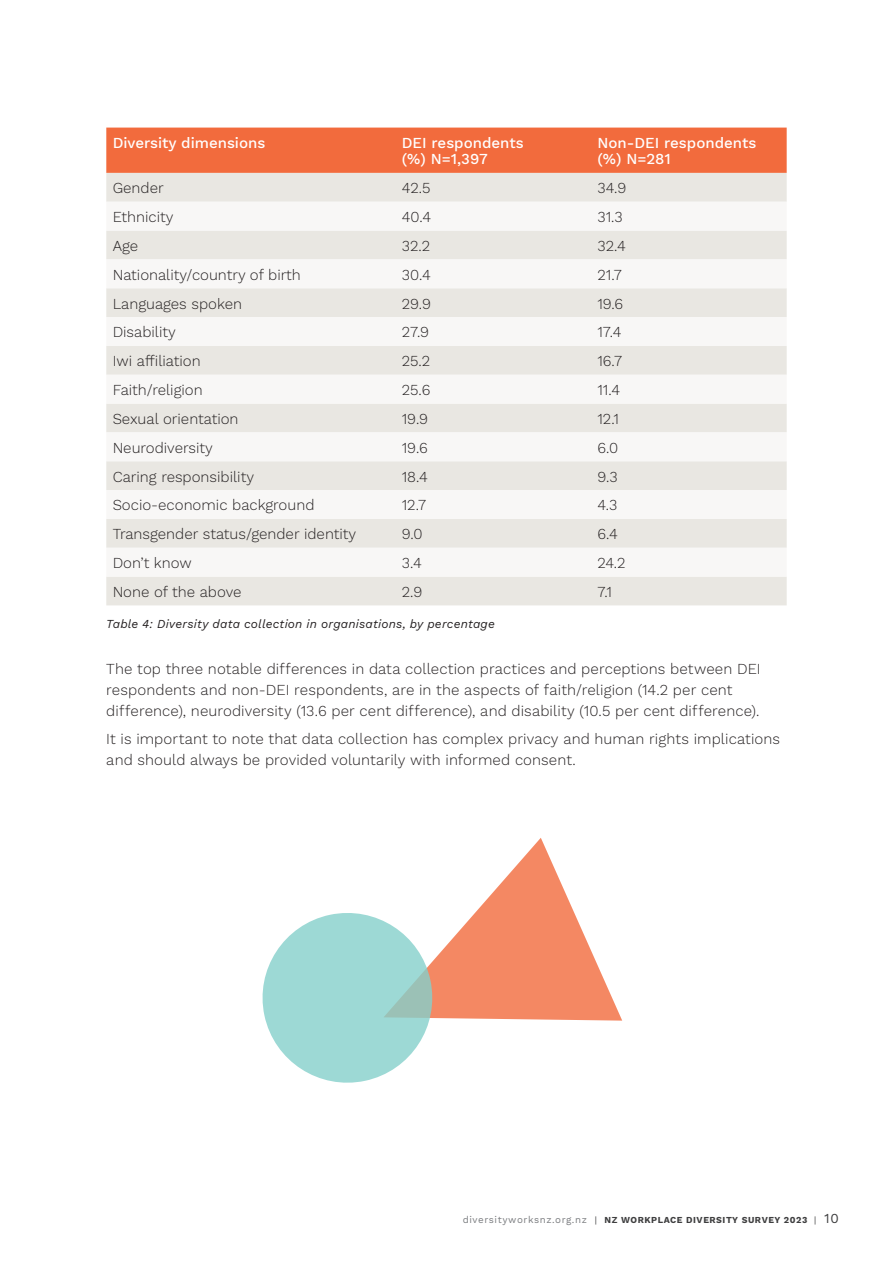
<style>
.page{position:relative;width:893px;height:1263px;background:#fff}
.page>*{position:absolute;margin:0;border:0;box-sizing:border-box;transform-origin:0 0}
.t1{font:300 15px/21px "Work Sans";color:#231f20}
.t2{font:500 15px/16.5px "Work Sans";color:#fff}
.t3{font:italic 12px "Work Sans";letter-spacing:.015em;color:#231f20}
.t4{font:700 9px "Work Sans";letter-spacing:.06em;color:#3e3e3f}
.s1{font-weight:400;font-size:9.75px;color:#7a7c7f}
.s2{font-weight:400}
.s3{font-weight:400;font-size:13.5px}
</style>
<div class="page">
<div style="left:106px;top:128px;width:681px;height:45px;background:#f26b3d"></div>
<div style="left:106px;top:173px;width:681px;height:432px;background:#e9e7e2"></div>
<svg style="left:106px;top:202px;width:681px;height:375px;fill:#f8f7f6"></svg>
<svg style="left:262px;top:838px;width:360px;height:245px"></svg>
<p class="t2" style="left:113px;top:135px;width:154px">Diversity dimensions</p>
<p class="t2" style="left:402px;top:135px;width:123px">DEI respondents (%) N=1,397</p>
<p class="t2" style="left:597px;top:135px;width:160px">Non-DEI respondents (%) N=281</p>
<p class="t1" style="left:113px;top:178px;width:53px">Gender</p>
<p class="t1" style="left:402px;top:178px;width:30px">42.5</p>
<p class="t1" style="left:597px;top:178px;width:30px">34.9</p>
<p class="t1" style="left:113px;top:207px;width:62px">Ethnicity</p>
<p class="t1" style="left:402px;top:207px;width:31px">40.4</p>
<p class="t1" style="left:597px;top:207px;width:27px">31.3</p>
<p class="t1" style="left:113px;top:236px;width:27px">Age</p>
<p class="t1" style="left:402px;top:236px;width:30px">32.2</p>
<p class="t1" style="left:597px;top:236px;width:30px">32.4</p>
<p class="t1" style="left:113px;top:265px;width:190px">Nationality/country of birth</p>
<p class="t1" style="left:402px;top:265px;width:30px">30.4</p>
<p class="t1" style="left:597px;top:265px;width:26px">21.7</p>
<p class="t1" style="left:113px;top:294px;width:131px">Languages spoken</p>
<p class="t1" style="left:402px;top:294px;width:31px">29.9</p>
<p class="t1" style="left:597px;top:294px;width:27px">19.6</p>
<p class="t1" style="left:113px;top:322px;width:65px">Disability</p>
<p class="t1" style="left:402px;top:322px;width:29px">27.9</p>
<p class="t1" style="left:597px;top:322px;width:26px">17.4</p>
<p class="t1" style="left:113px;top:351px;width:90px">Iwi affiliation</p>
<p class="t1" style="left:402px;top:351px;width:30px">25.2</p>
<p class="t1" style="left:597px;top:351px;width:26px">16.7</p>
<p class="t1" style="left:113px;top:380px;width:92px">Faith/religion</p>
<p class="t1" style="left:402px;top:380px;width:30px">25.6</p>
<p class="t1" style="left:597px;top:380px;width:24px">11.4</p>
<p class="t1" style="left:113px;top:409px;width:127px">Sexual orientation</p>
<p class="t1" style="left:402px;top:409px;width:28px">19.9</p>
<p class="t1" style="left:597px;top:409px;width:23px">12.1</p>
<p class="t1" style="left:113px;top:438px;width:102px">Neurodiversity</p>
<p class="t1" style="left:402px;top:438px;width:27px">19.6</p>
<p class="t1" style="left:597px;top:438px;width:22px">6.0</p>
<p class="t1" style="left:113px;top:467px;width:143px">Caring responsibility</p>
<p class="t1" style="left:402px;top:467px;width:28px">18.4</p>
<p class="t1" style="left:597px;top:467px;width:22px">9.3</p>
<p class="t1" style="left:113px;top:495px;width:203px">Socio-economic background</p>
<p class="t1" style="left:402px;top:495px;width:26px">12.7</p>
<p class="t1" style="left:597px;top:495px;width:22px">4.3</p>
<p class="t1" style="left:113px;top:524px;width:245px">Transgender status/gender identity</p>
<p class="t1" style="left:402px;top:524px;width:22px">9.0</p>
<p class="t1" style="left:597px;top:524px;width:22px">6.4</p>
<p class="t1" style="left:113px;top:553px;width:81px">Don’t know</p>
<p class="t1" style="left:402px;top:553px;width:22px">3.4</p>
<p class="t1" style="left:597px;top:553px;width:30px">24.2</p>
<p class="t1" style="left:113px;top:582px;width:130px">None of the above</p>
<p class="t1" style="left:402px;top:582px;width:22px">2.9</p>
<p class="t1" style="left:597px;top:582px;width:16px">7.1</p>
<p class="t3" style="left:106px;top:615px;width:390px">Table 4: Diversity data collection in organisations, by percentage</p>
<p class="t1" style="left:106px;top:659px;width:656px">The top three notable differences in data collection practices and perceptions between DEI respondents and non-DEI respondents, are in the aspects of faith/religion (14.2 per cent difference), neurodiversity (13.6 per cent difference), and disability (10.5 per cent difference).</p>
<p class="t1" style="left:106px;top:729px;width:675px">It is important to note that data collection has complex privacy and human rights implications and should always be provided voluntarily with informed consent.</p>
<p class="t4" style="left:463px;top:1215px;width:378px"><span class="s1">diversityworksnz.org.nz</span> <span class="s2">|</span> NZ WORKPLACE DIVERSITY SURVEY 2023 <span class="s2">|</span> <span class="s3">10</span></p>
</div>
